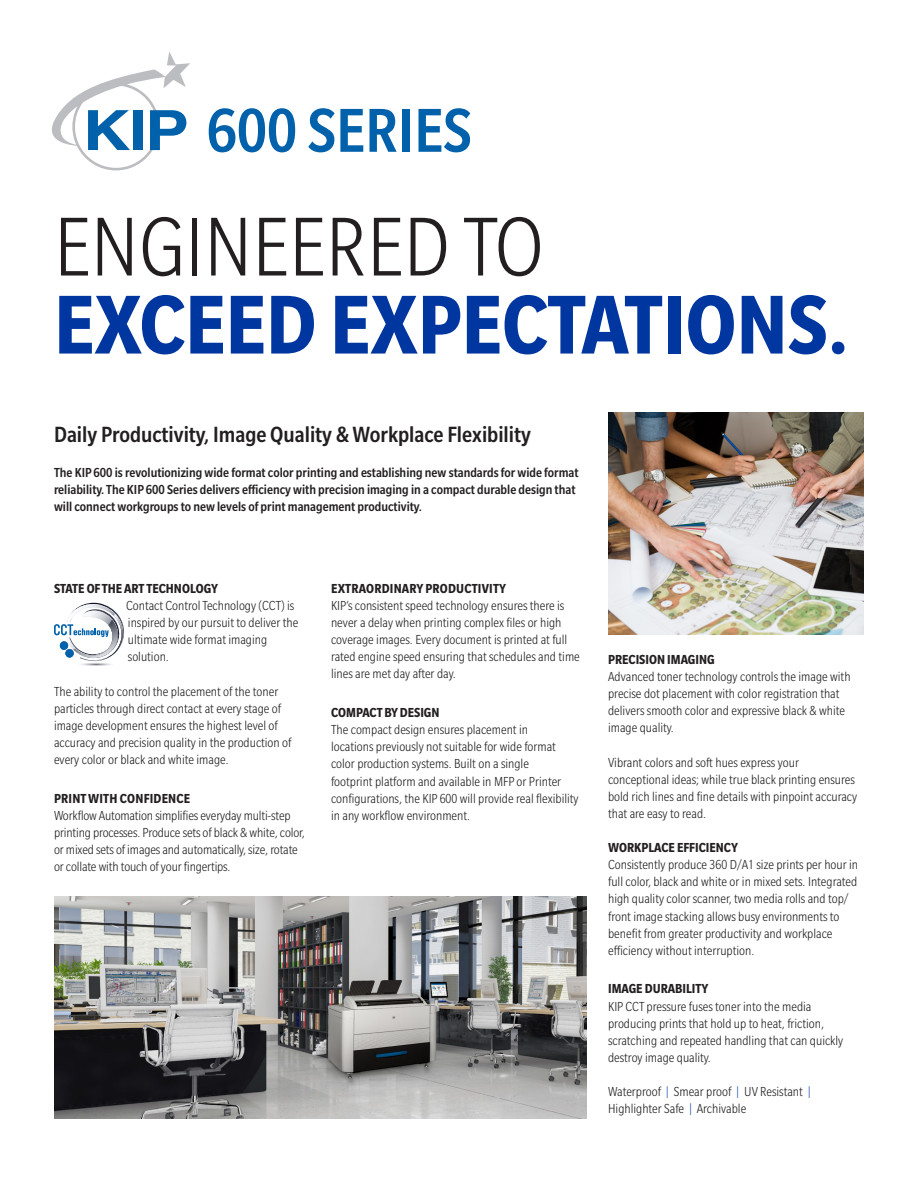
<style>
.page{position:relative;width:918px;height:1188px;background:#fff}
.page>*{position:absolute;margin:0;border:0;box-sizing:border-box;transform-origin:0 0}
.t1{font:700 condensed 90.9px/78px "Slate Pro";color:#0036a0}
.t2{font:500 condensed 67.5px "Slate Pro";color:#0161aa}
.t3{font:500 condensed 24px "Slate Pro";color:#231f20}
.t4{font:300 condensed 14.25px/17.1px "Slate Pro";color:#231f20}
.t5{font:500 condensed 14.25px/17.1px "Slate Pro";color:#231f20}
.s1{font-weight:300;color:#231f20}
.s2{font-weight:700}
.s3{color:#0036a0}
</style>
<div class="page">
<svg style="left:52px;top:52px;width:138px;height:118px"></svg>
<img style="left:54px;top:897px;width:533px;height:222px">
<img style="left:608px;top:412px;width:256px;height:222px">
<svg style="left:54px;top:603px;width:70px;height:63px"></svg>
<p class="t2" style="left:207px;top:95px;width:267px">600 SERIES</p>
<p class="t1" style="left:54px;top:207px;width:796px"><span class="s1">ENGINEERED TO<br></span>EXCEED EXPECTATIONS.</p>
<p class="t3" style="left:54px;top:422px;width:478px">Daily Productivity, Image Quality &amp; Workplace Flexibility</p>
<p class="t5" style="left:54px;top:463px;width:526px">The KIP 600 is revolutionizing wide format color printing and establishing new standards for wide format reliability. The KIP 600 Series delivers efficiency with precision imaging in a compact durable design that will connect workgroups to new levels of print management productivity.</p>
<p class="t4" style="left:126px;top:580px;width:174px;text-indent:-72px"><span class="s2">STATE OF THE ART TECHNOLOGY<br></span>Contact Control Technology (CCT) is inspired by our pursuit to deliver the ultimate wide format imaging solution.</p>
<p class="t4" style="left:54px;top:682px;width:239px">The ability to control the placement of the toner particles through direct contact at every stage of image development ensures the highest level of accuracy and precision quality in the production of every color or black and white image.</p>
<p class="t4" style="left:54px;top:790px;width:252px"><span class="s2">PRINT WITH CONFIDENCE<br></span>Workflow Automation simplifies everyday multi-step printing processes. Produce sets of black &amp; white, color, or mixed sets of images and automatically, size, rotate or collate with touch of your fingertips.</p>
<p class="t4" style="left:331px;top:580px;width:250px"><span class="s2">EXTRAORDINARY PRODUCTIVITY<br></span>KIP’s consistent speed technology ensures there is never a delay when printing complex files or high coverage images. Every document is printed at full rated engine speed ensuring that schedules and time lines are met day after day.</p>
<p class="t4" style="left:331px;top:704px;width:249px"><span class="s2">COMPACT BY DESIGN<br></span>The compact design ensures placement in<br>locations previously not suitable for wide format color production systems. Built on a single<br>footprint platform and available in MFP or Printer configurations, the KIP 600 will provide real flexibility in any workflow environment.</p>
<p class="t4" style="left:608px;top:651px;width:244px"><span class="s2">PRECISION IMAGING<br></span>Advanced toner technology controls the image with precise dot placement with color registration that delivers smooth color and expressive black &amp; white image quality.</p>
<p class="t4" style="left:608px;top:754px;width:251px">Vibrant colors and soft hues express your conceptional ideas; while true black printing ensures bold rich lines and fine details with pinpoint accuracy that are easy to read.</p>
<p class="t4" style="left:608px;top:839px;width:252px"><span class="s2">WORKPLACE EFFICIENCY<br></span>Consistently produce 360 D/A1 size prints per hour in full color, black and white or in mixed sets. Integrated high quality color scanner, two media rolls and top/ front image stacking allows busy environments to benefit from greater productivity and workplace efficiency without interruption.</p>
<p class="t4" style="left:608px;top:980px;width:237px"><span class="s2">IMAGE DURABILITY<br></span>KIP CCT pressure fuses toner into the media producing prints that hold up to heat, friction, scratching and repeated handling that can quickly destroy image quality.</p>
<p class="t4" style="left:608px;top:1083px;width:204px">Waterproof <span class="s3">|</span> Smear proof <span class="s3">|</span> UV Resistant <span class="s3">|<br></span>Highlighter Safe <span class="s3">|</span> Archivable</p>
</div>
